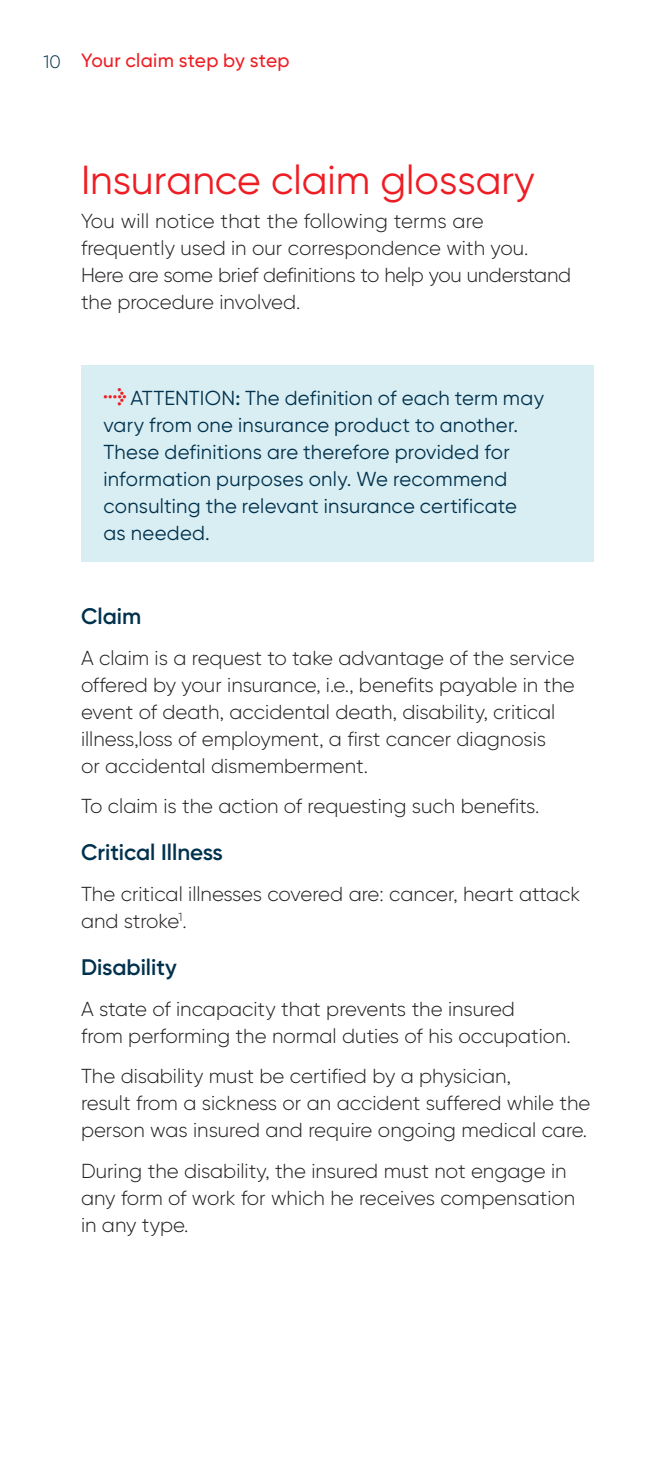
<style>
.page{position:relative;width:648px;height:1458px;background:#fff}
.page>*{position:absolute;margin:0;border:0;box-sizing:border-box;transform-origin:0 0}
.t1{font:40.5px "Gilroy BN";color:#ee1d23}
.t2{font:600 22.5px "Gilroy BN";color:#00314d}
.t3{font:300 20.25px/27px "Gilroy BN";color:#231f20}
.t4{font:20.25px/27px "Gilroy BN";letter-spacing:.01em;color:#00314d}
.t5{font:500 19.12px "Gilroy BN";letter-spacing:.015em;color:#ee1d23}
.s1{font-weight:300;font-size:18px;color:#00314d}
.s2{font-family:"Meta OT";font-weight:700;font-size:19.12px;color:#ee1d23}
</style>
<div class="page">
<div style="left:81px;top:366px;width:513px;height:196px;background:#d9eef3"></div>
<p class="t5" style="left:43px;top:49px;width:248px"><span class="s1">10</span> Your claim step by step</p>
<h1 class="t1" style="left:81px;top:156px;width:455px">Insurance claim glossary</h1>
<p class="t3" style="left:81px;top:207px;width:492px">You will notice that the following terms are frequently used in our correspondence with you.<br>Here are some brief definitions to help you understand the procedure involved.</p>
<p class="t4" style="left:104px;top:384px;width:442px"><span class="s2">→</span> ATTENTION: The definition of each term may vary from one insurance product to another.<br>These definitions are therefore provided for information purposes only. We recommend consulting the relevant insurance certificate as needed.</p>
<p class="t2" style="left:81px;top:602px;width:62px">Claim</p>
<p class="t3" style="left:81px;top:644px;width:495px">A claim is a request to take advantage of the service offered by your insurance, i.e., benefits payable in the event of death, accidental death, disability, critical illness,loss of employment, a first cancer diagnosis<br>or accidental dismemberment.</p>
<p class="t3" style="left:81px;top:792px;width:460px">To claim is the action of requesting such benefits.</p>
<p class="t2" style="left:81px;top:839px;width:143px">Critical Illness</p>
<p class="t3" style="left:81px;top:880px;width:501px">The critical illnesses covered are: cancer, heart attack and stroke<sup>1</sup>.</p>
<p class="t2" style="left:81px;top:953px;width:97px">Disability</p>
<p class="t3" style="left:81px;top:995px;width:491px">A state of incapacity that prevents the insured<br>from performing the normal duties of his occupation.</p>
<p class="t3" style="left:81px;top:1062px;width:511px">The disability must be certified by a physician,<br>result from a sickness or an accident suffered while the person was insured and require ongoing medical care.</p>
<p class="t3" style="left:81px;top:1157px;width:496px">During the disability, the insured must not engage in any form of work for which he receives compensation in any type.</p>
</div>
